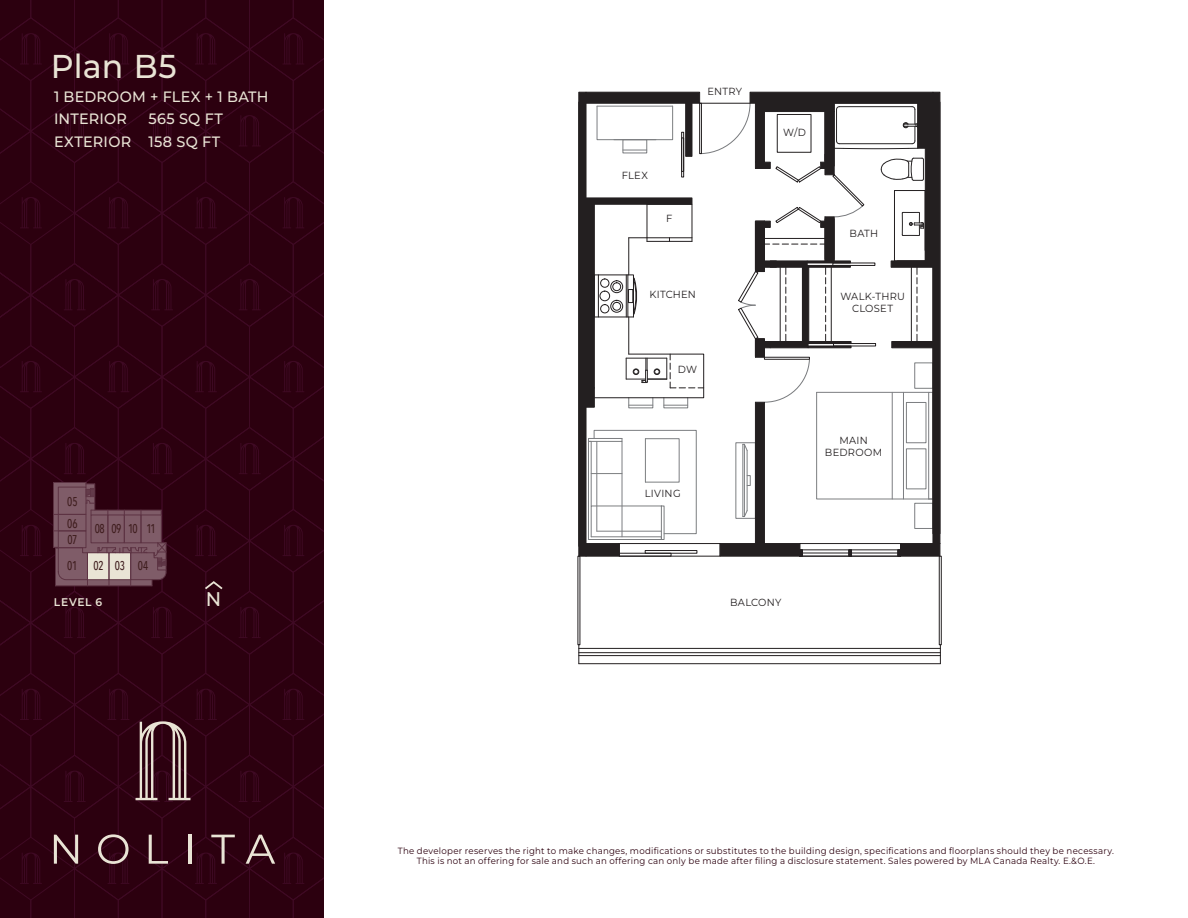
<style>
.page{position:relative;width:1188px;height:918px;background:#fff}
.page>*{position:absolute;margin:0;border:0;box-sizing:border-box;transform-origin:0 0}
.t1{font:500 33px "Montserrat";letter-spacing:.005em;color:#e9e4d5;scale:.96 1}
.t2{font:500 19.8px "Montserrat";color:#e9e4d5;scale:.96 1}
.t3{font:500 15px/22.5px "Montserrat";letter-spacing:.015em;color:#e9e4d5;scale:.96 1}
.t4{font:500 12.75px/26.2px "Avenir Next Condensed";letter-spacing:-.025em;color:#3f1d1e;scale:.85 1}
.t5{font:100 11.1px "Montserrat";letter-spacing:.065em;color:#e9e4d5;scale:.96 1}
.t6{font:100 10.35px/11.2px "Montserrat";letter-spacing:.03em;color:#231f20;text-align:center;scale:.96 1}
.t7{font:9px/10.5px "Montserrat";letter-spacing:.03em;color:#2c000f;text-align:center;scale:.96 1}
</style>
<div class="page">
<hr style="left:579px;top:663px;width:361px;height:1px;background:#231f20">
<hr style="left:579px;top:648px;width:361px;height:1px;background:#231f20">
<hr style="left:579px;top:652px;width:361px;height:1px;background:#231f20">
<hr style="left:579px;top:655px;width:361px;height:1px;background:#231f20">
<svg style="left:940px;top:645px;width:1px;height:19px"></svg>
<svg style="left:579px;top:645px;width:1px;height:19px"></svg>
<div style="left:939px;top:556px;width:2px;height:89px;border:1px solid #231f20"></div>
<div style="left:750px;top:92px;width:183px;height:11px;border:1px solid #231f20"></div>
<div style="left:586px;top:92px;width:114px;height:11px;border:1px solid #231f20"></div>
<svg style="left:579px;top:103px;width:361px;height:454px"></svg>
<hr style="left:579px;top:102px;width:1px;height:454px;background:#231f20">
<hr style="left:933px;top:102px;width:1px;height:442px;background:#231f20">
<hr style="left:940px;top:102px;width:1px;height:442px;background:#231f20">
<hr style="left:834px;top:219px;width:1px;height:42px;background:#231f20">
<hr style="left:825px;top:219px;width:1px;height:42px;background:#231f20">
<svg style="left:0;top:0;width:324px;height:918px;background:#310515"></svg>
<h1 class="t1" style="left:51px;top:44px;width:132px">Plan B5</h1>
<h3 class="t3" style="left:54px;top:85px;width:225px">1 BEDROOM + FLEX + 1 BATH<br>INTERIOR</h3>
<h3 class="t3" style="left:54px;top:107px;width:178px;text-align:right">565 SQ FT<br>EXTERIOR 158 SQ FT</h3>
<h3 class="t4" style="left:67px;top:488px;width:14px">05</h3>
<h3 class="t4" style="left:67px;top:526px;width:13px">07<br>01</h3>
<h3 class="t4" style="left:67px;top:510px;width:14px">06</h3>
<h3 class="t4" style="left:95px;top:515px;width:73px">08 09 10 11</h3>
<h3 class="t4" style="left:94px;top:552px;width:66px">02 03 04</h3>
<p class="t5" style="left:54px;top:595px;width:52px">LEVEL 6</p>
<h2 class="t2" style="left:206px;top:586px;width:18px">N</h2>
<p class="t6" style="left:707px;top:85px;width:38px">ENTRY</p>
<p class="t6" style="left:622px;top:169px;width:29px">FLEX</p>
<p class="t6" style="left:666px;top:213px;width:8px">F</p>
<p class="t6" style="left:649px;top:289px;width:50px">KITCHEN</p>
<p class="t6" style="left:678px;top:364px;width:22px">DW</p>
<p class="t6" style="left:645px;top:487px;width:39px">LIVING</p>
<p class="t6" style="left:783px;top:127px;width:25px">W/D</p>
<p class="t6" style="left:849px;top:227px;width:32px">BATH</p>
<p class="t6" style="left:840px;top:291px;width:69px">WALK-THRU<br>CLOSET</p>
<p class="t6" style="left:825px;top:435px;width:61px">MAIN<br>BEDROOM</p>
<p class="t6" style="left:730px;top:596px;width:55px">BALCONY</p>
<p class="t7" style="left:398px;top:845px;width:748px">The developer reserves the right to make changes, modifications or substitutes to the building design, specifications and floorplans should they be necessary.<br>This is not an offering for sale and such an offering can only be made after filing a disclosure statement. Sales powered by MLA Canada Realty. E.&amp;O.E.</p>
</div>
